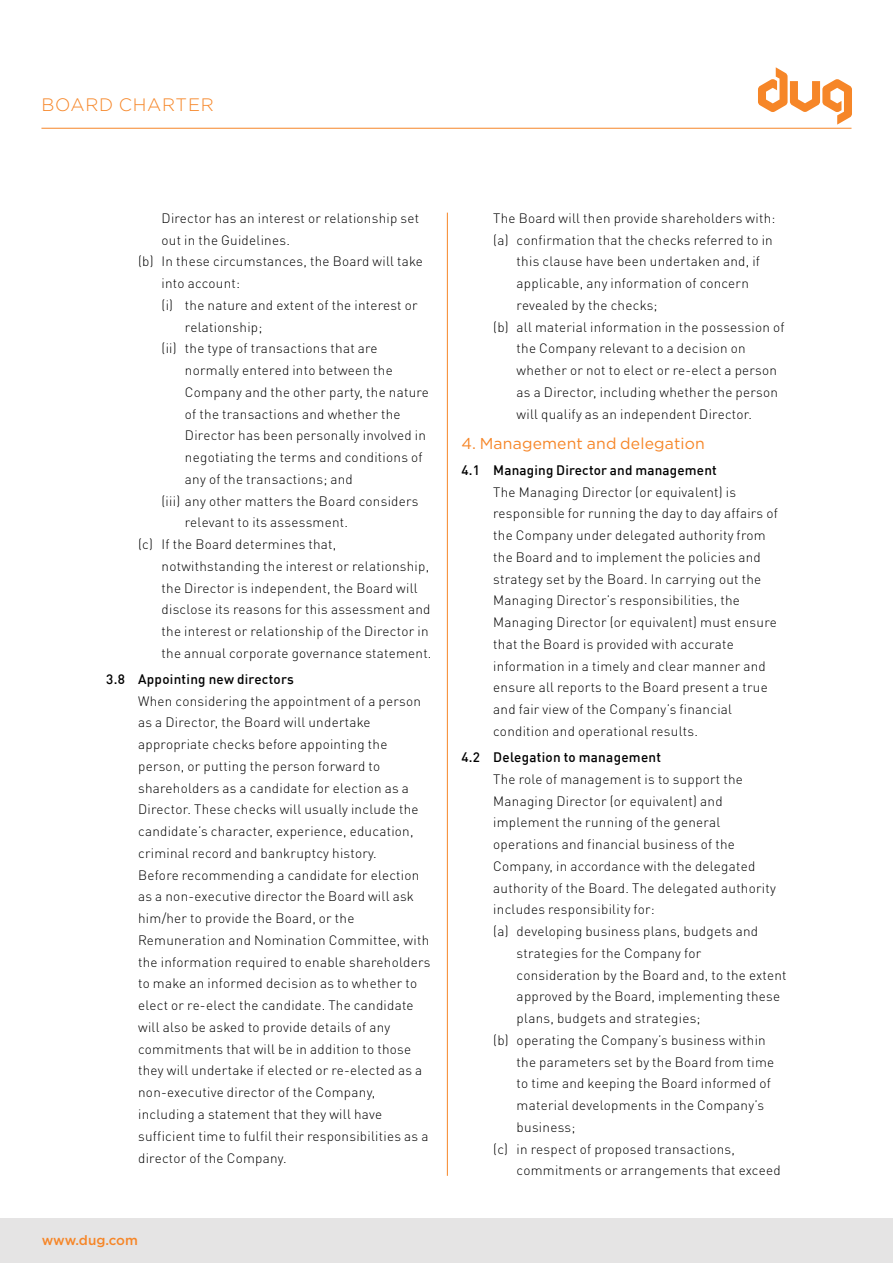
<style>
.page{position:relative;width:893px;height:1263px;background:#fff}
.page>*{position:absolute;margin:0;border:0;box-sizing:border-box;transform-origin:0 0}
.t1{font:300 18px "Gotham";letter-spacing:.04em;color:#f68628}
.t2{font:15.75px "Gotham";letter-spacing:.01em;color:#f68628}
.t3{font:300 13.5px/21.8px "DIN Pro";letter-spacing:.02em;color:#000}
.t4{font:500 13.5px "DIN";letter-spacing:.02em;color:#000}
.t5{font:500 13.5px "Gotham";letter-spacing:-.005em;color:#f68628}
</style>
<div class="page">
<div style="left:0;top:1218px;width:893px;height:45px;background:#e5e4e4"></div>
<svg style="left:758px;top:67px;width:94px;height:58px"></svg>
<hr style="left:41px;top:128px;width:810px;height:1px;background:#f68628">
<hr style="left:447px;top:213px;width:1px;height:963px;background:#f68628">
<h1 class="t1" style="left:41px;top:95px;width:174px">BOARD CHARTER</h1>
<p class="t3" style="left:162px;top:206px;width:259px">Director has an interest or relationship set</p>
<p class="t3" style="left:162px;top:228px;width:130px">out in the Guidelines.</p>
<p class="t3" style="left:138px;top:249px;width:286px">(b) In these circumstances, the Board will take</p>
<p class="t3" style="left:162px;top:271px;width:80px">into account:</p>
<p class="t3" style="left:162px;top:293px;width:258px">(i) the nature and extent of the interest or</p>
<p class="t3" style="left:185px;top:315px;width:79px">relationship;</p>
<p class="t3" style="left:162px;top:336px;width:218px">(ii) the type of transactions that are</p>
<p class="t3" style="left:185px;top:358px;width:209px">normally entered into between the</p>
<p class="t3" style="left:185px;top:380px;width:245px">Company and the other party, the nature</p>
<p class="t3" style="left:185px;top:402px;width:217px">of the transactions and whether the</p>
<p class="t3" style="left:185px;top:423px;width:243px">Director has been personally involved in</p>
<p class="t3" style="left:185px;top:445px;width:239px">negotiating the terms and conditions of</p>
<p class="t3" style="left:185px;top:467px;width:169px">any of the transactions; and</p>
<p class="t3" style="left:162px;top:489px;width:258px">(iii) any other matters the Board considers</p>
<p class="t3" style="left:185px;top:510px;width:165px">relevant to its assessment.</p>
<p class="t3" style="left:138px;top:532px;width:200px">(c) If the Board determines that,</p>
<p class="t3" style="left:162px;top:554px;width:269px">notwithstanding the interest or relationship,</p>
<p class="t3" style="left:162px;top:576px;width:258px">the Director is independent, the Board will</p>
<p class="t3" style="left:162px;top:597px;width:270px">disclose its reasons for this assessment and</p>
<p class="t3" style="left:162px;top:619px;width:268px">the interest or relationship of the Director in</p>
<p class="t3" style="left:162px;top:641px;width:271px">the annual corporate governance statement.</p>
<p class="t4" style="left:106px;top:670px;width:189px">3.8 Appointing new directors</p>
<p class="t3" style="left:138px;top:689px;width:294px">When considering the appointment of a person as a Director, the Board will undertake appropriate checks before appointing the person, or putting the person forward to shareholders as a candidate for election as a Director. These checks will usually include the candidate’s character, experience, education, criminal record and bankruptcy history.<br>Before recommending a candidate for election as a non-executive director the Board will ask him/her to provide the Board, or the Remuneration and Nomination Committee, with the information required to enable shareholders to make an informed decision as to whether to elect or re-elect the candidate. The candidate will also be asked to provide details of any commitments that will be in addition to those they will undertake if elected or re-elected as a non-executive director of the Company, including a statement that they will have sufficient time to fulfil their responsibilities as a director of the Company.</p>
<p class="t5" style="left:42px;top:1232px;width:98px">www.dug.com</p>
<p class="t3" style="left:493px;top:206px;width:284px">The Board will then provide shareholders with:</p>
<p class="t3" style="left:493px;top:228px;width:281px">(a) confirmation that the checks referred to in</p>
<p class="t3" style="left:517px;top:249px;width:245px">this clause have been undertaken and, if</p>
<p class="t3" style="left:517px;top:271px;width:234px">applicable, any information of concern</p>
<p class="t3" style="left:517px;top:293px;width:142px">revealed by the checks;</p>
<p class="t3" style="left:493px;top:315px;width:293px">(b) all material information in the possession of</p>
<p class="t3" style="left:517px;top:336px;width:231px">the Company relevant to a decision on</p>
<p class="t3" style="left:517px;top:358px;width:262px">whether or not to elect or re-elect a person</p>
<p class="t3" style="left:517px;top:380px;width:263px">as a Director, including whether the person</p>
<p class="t3" style="left:517px;top:402px;width:237px">will qualify as an independent Director.</p>
<p class="t2" style="left:461px;top:435px;width:245px">4. Management and delegation</p>
<p class="t4" style="left:461px;top:461px;width:257px">4.1 Managing Director and management</p>
<p class="t3" style="left:493px;top:480px;width:286px">The Managing Director (or equivalent) is responsible for running the day to day affairs of the Company under delegated authority from the Board and to implement the policies and strategy set by the Board. In carrying out the Managing Director’s responsibilities, the Managing Director (or equivalent) must ensure that the Board is provided with accurate information in a timely and clear manner and ensure all reports to the Board present a true and fair view of the Company’s financial condition and operational results.</p>
<p class="t4" style="left:461px;top:748px;width:201px">4.2 Delegation to management</p>
<p class="t3" style="left:493px;top:767px;width:251px">The role of management is to support the</p>
<p class="t3" style="left:493px;top:788px;width:231px">Managing Director (or equivalent) and</p>
<p class="t3" style="left:493px;top:810px;width:229px">implement the running of the general</p>
<p class="t3" style="left:493px;top:832px;width:243px">operations and financial business of the</p>
<p class="t3" style="left:493px;top:854px;width:264px">Company, in accordance with the delegated</p>
<p class="t3" style="left:493px;top:875px;width:284px">authority of the Board. The delegated authority</p>
<p class="t3" style="left:493px;top:897px;width:163px">includes responsibility for:</p>
<p class="t3" style="left:493px;top:919px;width:266px">(a) developing business plans, budgets and</p>
<p class="t3" style="left:517px;top:941px;width:186px">strategies for the Company for</p>
<p class="t3" style="left:517px;top:962px;width:272px">consideration by the Board and, to the extent</p>
<p class="t3" style="left:517px;top:984px;width:265px">approved by the Board, implementing these</p>
<p class="t3" style="left:517px;top:1006px;width:185px">plans, budgets and strategies;</p>
<p class="t3" style="left:493px;top:1028px;width:274px">(b) operating the Company’s business within</p>
<p class="t3" style="left:517px;top:1049px;width:259px">the parameters set by the Board from time</p>
<p class="t3" style="left:517px;top:1071px;width:256px">to time and keeping the Board informed of</p>
<p class="t3" style="left:517px;top:1093px;width:249px">material developments in the Company’s</p>
<p class="t3" style="left:517px;top:1115px;width:60px">business;</p>
<p class="t3" style="left:493px;top:1136px;width:243px">(c) in respect of proposed transactions,</p>
<p class="t3" style="left:517px;top:1158px;width:265px">commitments or arrangements that exceed</p>
</div>
